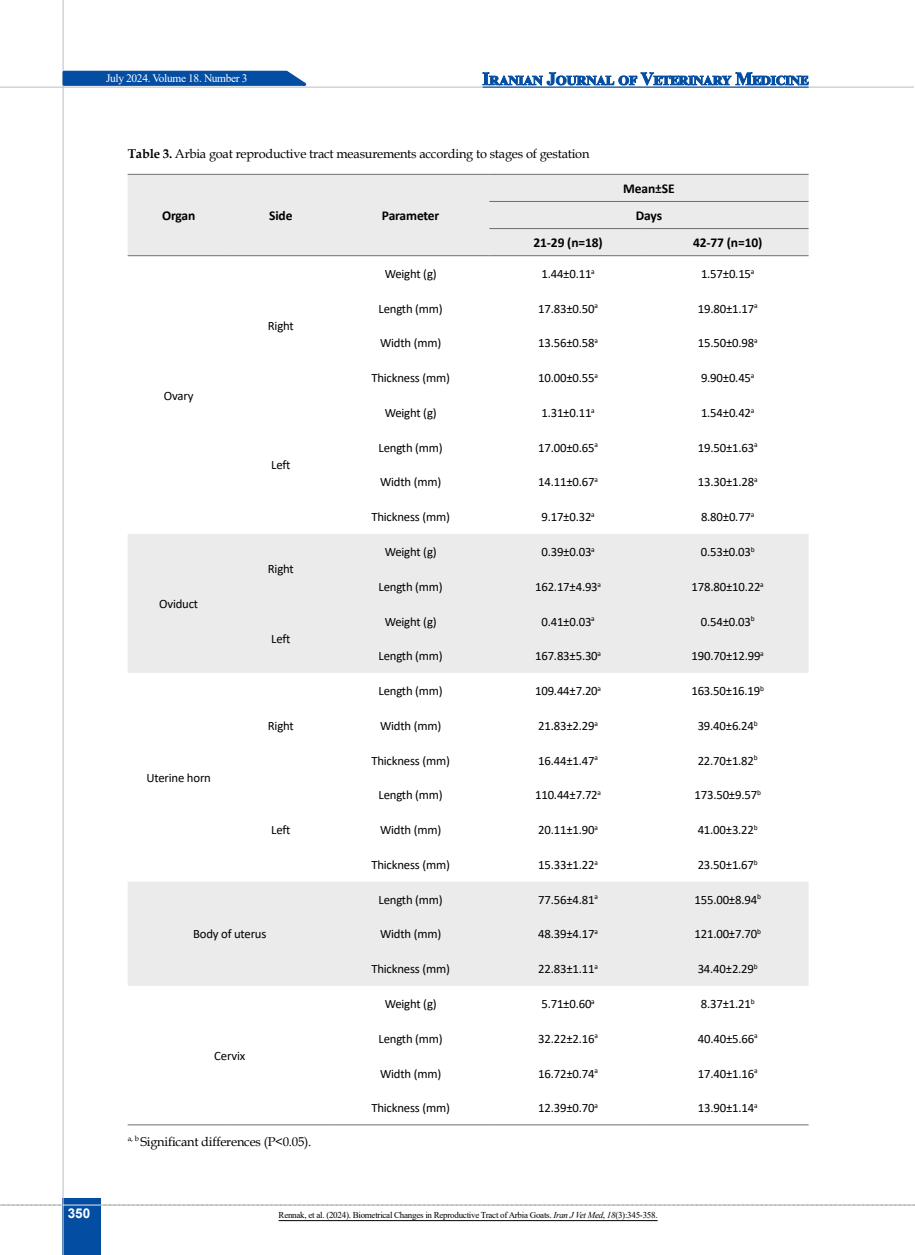
<style>
.page{position:relative;width:915px;height:1255px;background:#fff}
.page>*{position:absolute;margin:0;border:0;box-sizing:border-box;transform-origin:0 0}
.t1{font:700 13.5px/27.2px "Calibri";letter-spacing:-.01em;color:#000;text-align:center}
.t2{font:700 13.5px "Arial";color:#fff}
.t3{font:12.75px "Calibri";letter-spacing:-.015em;color:#000}
.t4{font:12.75px "Book Antiqua";letter-spacing:-.015em;color:#000}
.t5{font:11.4px "Times New Roman";letter-spacing:-.03em;color:#fff}
.t6{font:9px "Times New Roman";letter-spacing:-.03em;color:#000}
.s1{font-weight:700}
.s2{font-style:italic}
</style>
<div class="page">
<svg style="left:0;top:1204px;width:915px;height:1px"></svg>
<div style="left:63px;top:1198px;width:38px;height:56px;background:#034da2"></div>
<hr style="left:62px;top:0;width:2px;height:1254px;background:#c2c4c6">
<hr style="left:63px;top:1204px;width:38px;height:1px;background:#ebebec">
<svg style="left:61px;top:69px;width:253px;height:18px;background:#3771b4"></svg>
<hr style="left:0;top:87px;width:913px;height:1px;background:#c2c4c6">
<svg style="left:482px;top:72px;width:326px;height:14px"></svg>
<hr style="left:482px;top:87px;width:326px;height:1px;background:#034da2">
<svg style="left:128px;top:175px;width:680px;height:810px"></svg>
<hr style="left:128px;top:1124px;width:102px;height:1px;background:#6d6e71">
<hr style="left:230px;top:1124px;width:102px;height:1px;background:#6d6e71">
<hr style="left:332px;top:1124px;width:157px;height:1px;background:#6d6e71">
<hr style="left:489px;top:1124px;width:157px;height:1px;background:#6d6e71">
<hr style="left:646px;top:1124px;width:162px;height:1px;background:#6d6e71">
<hr style="left:128px;top:174px;width:102px;height:1px;background:#6d6e71">
<hr style="left:230px;top:174px;width:102px;height:1px;background:#6d6e71">
<hr style="left:332px;top:174px;width:157px;height:1px;background:#6d6e71">
<hr style="left:489px;top:174px;width:157px;height:1px;background:#6d6e71">
<hr style="left:646px;top:174px;width:162px;height:1px;background:#6d6e71">
<hr style="left:489px;top:201px;width:157px;height:1px;background:#6d6e71">
<hr style="left:646px;top:201px;width:162px;height:1px;background:#6d6e71">
<hr style="left:489px;top:228px;width:157px;height:1px;background:#6d6e71">
<hr style="left:646px;top:228px;width:162px;height:1px;background:#6d6e71">
<hr style="left:128px;top:255px;width:102px;height:1px;background:#6d6e71">
<hr style="left:230px;top:255px;width:102px;height:1px;background:#6d6e71">
<hr style="left:332px;top:255px;width:157px;height:1px;background:#6d6e71">
<hr style="left:489px;top:255px;width:157px;height:1px;background:#6d6e71">
<hr style="left:646px;top:255px;width:162px;height:1px;background:#6d6e71">
<hr style="left:278px;top:1220px;width:379px;height:1px;background:#000">
<p class="t5" style="left:106px;top:70px;width:143px">July 2024. Volume 18. Number 3</p>
<p class="t2" style="left:68px;top:1203px;width:24px">350</p>
<p class="t4" style="left:128px;top:145px;width:463px"><span class="s1">Table 3.</span> Arbia goat reproductive tract measurements according to stages of gestation</p>
<p class="t1" style="left:162px;top:202px;width:35px">Organ</p>
<p class="t1" style="left:269px;top:202px;width:25px">Side</p>
<p class="t1" style="left:382px;top:202px;width:59px">Parameter</p>
<p class="t1" style="left:623px;top:175px;width:53px">Mean±SE<br>Days</p>
<p class="t3" style="left:164px;top:386px;width:31px">Ovary</p>
<p class="t3" style="left:159px;top:595px;width:41px">Oviduct</p>
<p class="t3" style="left:146px;top:768px;width:66px">Uterine horn</p>
<p class="t3" style="left:268px;top:317px;width:27px">Right</p>
<p class="t3" style="left:271px;top:456px;width:21px">Left</p>
<p class="t3" style="left:268px;top:560px;width:27px">Right</p>
<p class="t3" style="left:271px;top:629px;width:21px">Left</p>
<p class="t3" style="left:268px;top:716px;width:27px">Right</p>
<p class="t3" style="left:271px;top:821px;width:21px">Left</p>
<p class="t3" style="left:193px;top:925px;width:75px">Body of uterus</p>
<p class="t3" style="left:214px;top:1046px;width:32px">Cervix</p>
<p class="t4" style="left:128px;top:1132px;width:185px"><sup>a,</sup> <sup>b</sup> Significant differences (P&lt;0.05).</p>
<p class="t1" style="left:533px;top:229px;width:71px">21-29 (n=18)</p>
<p class="t1" style="left:693px;top:229px;width:71px">42-77 (n=10)</p>
<p class="t3" style="left:384px;top:265px;width:53px">Weight (g)</p>
<p class="t3" style="left:541px;top:265px;width:55px">1.44±0.11<sup>a</sup></p>
<p class="t3" style="left:700px;top:265px;width:55px">1.57±0.15<sup>a</sup></p>
<p class="t3" style="left:378px;top:299px;width:66px">Length (mm)</p>
<p class="t3" style="left:538px;top:299px;width:61px">17.83±0.50<sup>a</sup></p>
<p class="t3" style="left:697px;top:299px;width:61px">19.80±1.17<sup>a</sup></p>
<p class="t3" style="left:380px;top:334px;width:63px">Width (mm)</p>
<p class="t3" style="left:538px;top:334px;width:61px">13.56±0.58<sup>a</sup></p>
<p class="t3" style="left:697px;top:334px;width:61px">15.50±0.98<sup>a</sup></p>
<p class="t3" style="left:371px;top:369px;width:80px">Thickness (mm)</p>
<p class="t3" style="left:538px;top:369px;width:61px">10.00±0.55<sup>a</sup></p>
<p class="t3" style="left:700px;top:369px;width:55px">9.90±0.45<sup>a</sup></p>
<p class="t3" style="left:384px;top:404px;width:53px">Weight (g)</p>
<p class="t3" style="left:541px;top:404px;width:55px">1.31±0.11<sup>a</sup></p>
<p class="t3" style="left:700px;top:404px;width:55px">1.54±0.42<sup>a</sup></p>
<p class="t3" style="left:378px;top:438px;width:66px">Length (mm)</p>
<p class="t3" style="left:538px;top:438px;width:61px">17.00±0.65<sup>a</sup></p>
<p class="t3" style="left:697px;top:438px;width:61px">19.50±1.63<sup>a</sup></p>
<p class="t3" style="left:380px;top:473px;width:63px">Width (mm)</p>
<p class="t3" style="left:538px;top:473px;width:61px">14.11±0.67<sup>a</sup></p>
<p class="t3" style="left:697px;top:473px;width:61px">13.30±1.28<sup>a</sup></p>
<p class="t3" style="left:371px;top:508px;width:80px">Thickness (mm)</p>
<p class="t3" style="left:541px;top:508px;width:55px">9.17±0.32<sup>a</sup></p>
<p class="t3" style="left:700px;top:508px;width:55px">8.80±0.77<sup>a</sup></p>
<p class="t3" style="left:384px;top:543px;width:53px">Weight (g)</p>
<p class="t3" style="left:541px;top:543px;width:55px">0.39±0.03<sup>a</sup></p>
<p class="t3" style="left:700px;top:543px;width:55px">0.53±0.03<sup>b</sup></p>
<p class="t3" style="left:378px;top:577px;width:66px">Length (mm)</p>
<p class="t3" style="left:535px;top:577px;width:67px">162.17±4.93<sup>a</sup></p>
<p class="t3" style="left:691px;top:577px;width:74px">178.80±10.22<sup>a</sup></p>
<p class="t3" style="left:384px;top:612px;width:53px">Weight (g)</p>
<p class="t3" style="left:541px;top:612px;width:55px">0.41±0.03<sup>a</sup></p>
<p class="t3" style="left:700px;top:612px;width:55px">0.54±0.03<sup>b</sup></p>
<p class="t3" style="left:378px;top:647px;width:66px">Length (mm)</p>
<p class="t3" style="left:535px;top:647px;width:67px">167.83±5.30<sup>a</sup></p>
<p class="t3" style="left:691px;top:647px;width:74px">190.70±12.99<sup>a</sup></p>
<p class="t3" style="left:378px;top:682px;width:66px">Length (mm)</p>
<p class="t3" style="left:535px;top:682px;width:67px">109.44±7.20<sup>a</sup></p>
<p class="t3" style="left:691px;top:682px;width:74px">163.50±16.19<sup>b</sup></p>
<p class="t3" style="left:380px;top:716px;width:63px">Width (mm)</p>
<p class="t3" style="left:538px;top:716px;width:61px">21.83±2.29<sup>a</sup></p>
<p class="t3" style="left:697px;top:716px;width:62px">39.40±6.24<sup>b</sup></p>
<p class="t3" style="left:371px;top:751px;width:80px">Thickness (mm)</p>
<p class="t3" style="left:538px;top:751px;width:61px">16.44±1.47<sup>a</sup></p>
<p class="t3" style="left:697px;top:751px;width:62px">22.70±1.82<sup>b</sup></p>
<p class="t3" style="left:378px;top:786px;width:66px">Length (mm)</p>
<p class="t3" style="left:535px;top:786px;width:67px">110.44±7.72<sup>a</sup></p>
<p class="t3" style="left:694px;top:786px;width:68px">173.50±9.57<sup>b</sup></p>
<p class="t3" style="left:380px;top:821px;width:63px">Width (mm)</p>
<p class="t3" style="left:538px;top:821px;width:61px">20.11±1.90<sup>a</sup></p>
<p class="t3" style="left:697px;top:821px;width:62px">41.00±3.22<sup>b</sup></p>
<p class="t3" style="left:371px;top:855px;width:80px">Thickness (mm)</p>
<p class="t3" style="left:538px;top:855px;width:61px">15.33±1.22<sup>a</sup></p>
<p class="t3" style="left:697px;top:855px;width:62px">23.50±1.67<sup>b</sup></p>
<p class="t3" style="left:378px;top:890px;width:66px">Length (mm)</p>
<p class="t3" style="left:538px;top:890px;width:61px">77.56±4.81<sup>a</sup></p>
<p class="t3" style="left:694px;top:890px;width:68px">155.00±8.94<sup>b</sup></p>
<p class="t3" style="left:380px;top:925px;width:63px">Width (mm)</p>
<p class="t3" style="left:538px;top:925px;width:61px">48.39±4.17<sup>a</sup></p>
<p class="t3" style="left:694px;top:925px;width:68px">121.00±7.70<sup>b</sup></p>
<p class="t3" style="left:371px;top:960px;width:80px">Thickness (mm)</p>
<p class="t3" style="left:538px;top:960px;width:61px">22.83±1.11<sup>a</sup></p>
<p class="t3" style="left:697px;top:960px;width:62px">34.40±2.29<sup>b</sup></p>
<p class="t3" style="left:384px;top:994px;width:53px">Weight (g)</p>
<p class="t3" style="left:541px;top:994px;width:55px">5.71±0.60<sup>a</sup></p>
<p class="t3" style="left:700px;top:994px;width:55px">8.37±1.21<sup>b</sup></p>
<p class="t3" style="left:378px;top:1029px;width:66px">Length (mm)</p>
<p class="t3" style="left:538px;top:1029px;width:61px">32.22±2.16<sup>a</sup></p>
<p class="t3" style="left:697px;top:1029px;width:61px">40.40±5.66<sup>a</sup></p>
<p class="t3" style="left:380px;top:1064px;width:63px">Width (mm)</p>
<p class="t3" style="left:538px;top:1064px;width:61px">16.72±0.74<sup>a</sup></p>
<p class="t3" style="left:697px;top:1064px;width:61px">17.40±1.16<sup>a</sup></p>
<p class="t3" style="left:371px;top:1099px;width:80px">Thickness (mm)</p>
<p class="t3" style="left:538px;top:1099px;width:61px">12.39±0.70<sup>a</sup></p>
<p class="t3" style="left:697px;top:1099px;width:61px">13.90±1.14<sup>a</sup></p>
<p class="t6" style="left:278px;top:1208px;width:380px">Rennak, et al. (2024). Biometrical Changes in Reproductive Tract of Arbia Goats. <span class="s2">Iran J Vet Med</span>, <span class="s2">18</span>(3):345-358.</p>
</div>
